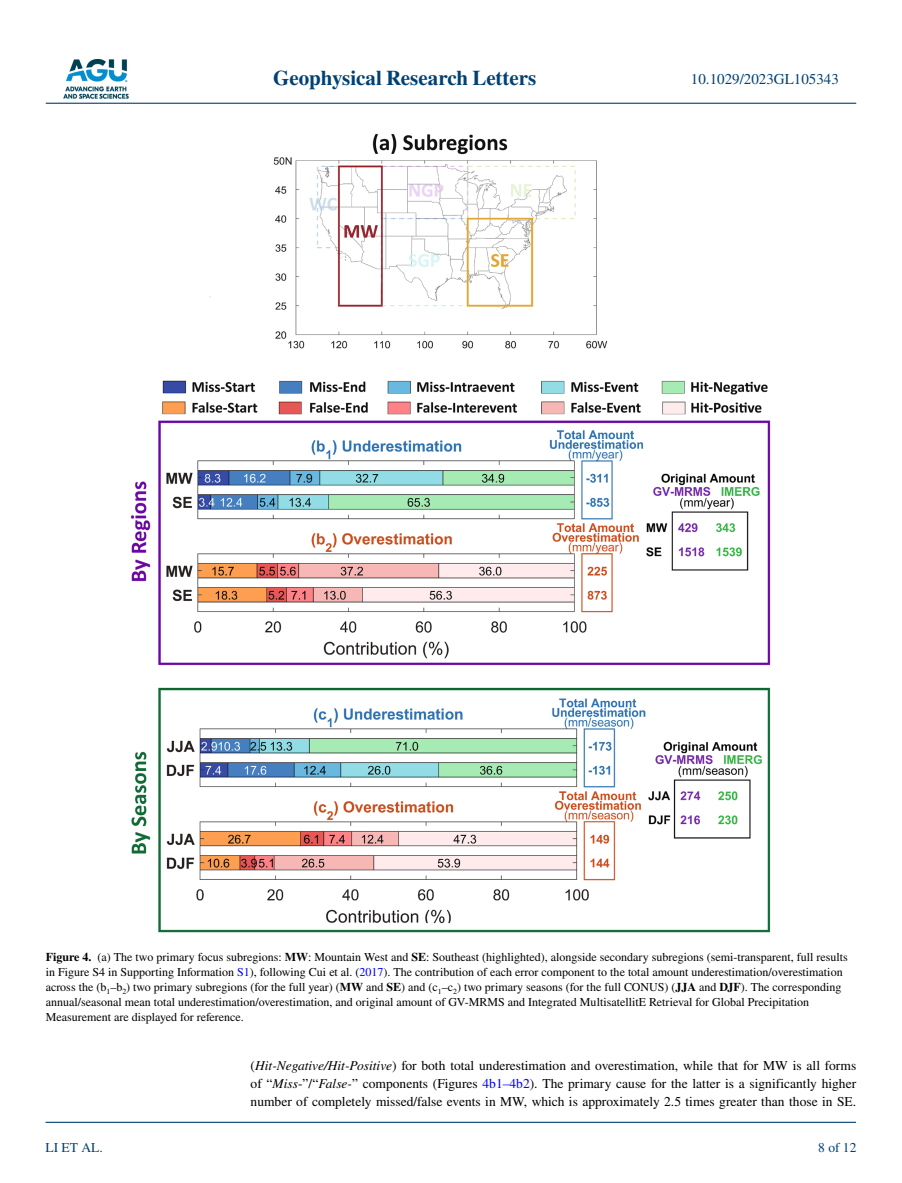
<style>
.page{position:relative;width:902px;height:1183px;background:#fff}
.page>*{position:absolute;margin:0;border:0;box-sizing:border-box;transform-origin:0 0}
.t1{font:700 21px "STIX";color:#004174}
.t2{font:15px "STIX";color:#004174}
.t3{font:13.5px/18px "STIX";color:#000;text-align:justify}
.t4{font:13.5px "STIX";color:#004174}
.t5{font:12px/15px "STIX";color:#000}
.s1{font-weight:700}
.s2{color:#00f}
.s3{font-style:italic}
</style>
<div class="page">
<img style="left:63px;top:60px;width:65px;height:39px">
<hr style="left:46px;top:103px;width:810px;height:1px;background:#004174">
<hr style="left:45px;top:1121px;width:810px;height:1px;background:#004174">
<img style="left:131px;top:134px;width:639px;height:798px">
<h1 class="t1" style="left:273px;top:66px;width:265px">Geophysical Research Letters</h1>
<p class="t2" style="left:691px;top:69px;width:149px">10.1029/2023GL105343</p>
<p class="t5" style="left:46px;top:949px;width:803px"><span class="s1">Figure 4.</span> (a) The two primary focus subregions: <span class="s1">MW</span>: Mountain West and <span class="s1">SE</span>: Southeast (highlighted), alongside secondary subregions (semi-transparent, full results in Figure S4 in Supporting Information <span class="s2">S1</span>), following Cui et al. (<span class="s2">2017</span>). The contribution of each error component to the total amount underestimation/overestimation across the (b<sub>1</sub>–b<sub>2</sub>) two primary subregions (for the full year) (<span class="s1">MW</span> and <span class="s1">SE</span>) and (c<sub>1</sub>–c<sub>2</sub>) two primary seasons (for the full CONUS) (<span class="s1">JJA</span> and <span class="s1">DJF</span>). The corresponding annual/seasonal mean total underestimation/overestimation, and original amount of GV-MRMS and Integrated MultisatellitE Retrieval for Global Precipitation Measurement are displayed for reference.</p>
<p class="t4" style="left:45px;top:1138px;width:59px">LI ET AL.</p>
<p class="t3" style="left:250px;top:1057px;width:607px">(<span class="s3">Hit-Negative/Hit-Positive</span>) for both total underestimation and overestimation, while that for MW is all forms of “<span class="s3">Miss</span>-”/“<span class="s3">False-</span>” components (Figures <span class="s2">4b1–4b2</span>). The primary cause for the latter is a significantly higher number of completely missed/false events in MW, which is approximately 2.5 times greater than those in SE.</p>
<p class="t4" style="left:818px;top:1138px;width:40px">8 of 12</p>
</div>
